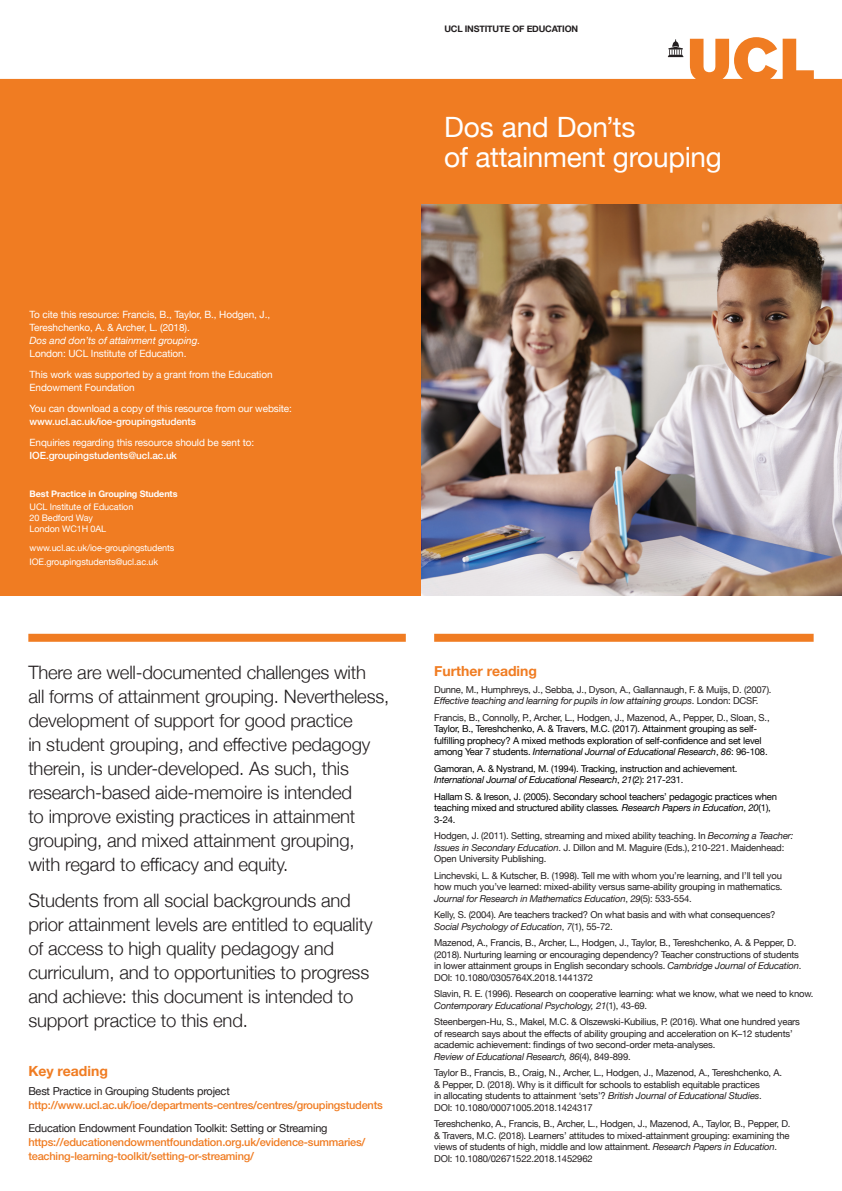
<style>
.page{position:relative;width:842px;height:1191px;background:#fff}
.page>*{position:absolute;margin:0;border:0;box-sizing:border-box;transform-origin:0 0}
.t1{font:28px "Helvetica Neue";letter-spacing:-.01em;color:#fff}
.t2{font:300 18.5px/24px "Helvetica Neue";letter-spacing:-.01em;color:#231f20}
.t3{font:700 14px "Helvetica Neue";color:#f07c22}
.t4{font:500 11px/14px "Helvetica Neue";letter-spacing:-.02em;color:#f07c22}
.t5{font:11px "Helvetica Neue";letter-spacing:-.02em;color:#231f20}
.t6{font:10px/13px "Helvetica Neue";letter-spacing:-.01em;color:#fff}
.t7{font:9.5px/11.5px "Helvetica Neue";letter-spacing:-.02em;color:#231f20}
.t8{font:9.5px/11.5px "Helvetica Neue";letter-spacing:-.02em;color:#000}
.t9{font:9px/11px "Helvetica Neue";letter-spacing:-.01em;color:#fff}
.t10{font:700 9px "Helvetica Neue";letter-spacing:-.01em;color:#fff}
.t11{font:700 9px "Helvetica Neue";letter-spacing:-.02em;color:#231f20}
.s1{font-style:italic}
.s2{font-weight:500}
.s3{color:#231f20}
</style>
<div class="page">
<div style="left:28px;top:634px;width:378px;height:8px;background:#f07c22"></div>
<div style="left:0;top:204px;width:421px;height:391px;background:#f07c22"></div>
<svg style="left:0;top:37px;width:842px;height:167px;fill:#f07c22"></svg>
<svg style="left:668px;top:39px;width:15px;height:18px"></svg>
<img style="left:421px;top:204px;width:421px;height:391px">
<div style="left:434px;top:634px;width:380px;height:8px;background:#f07c22"></div>
<p class="t11" style="left:444px;top:22px;width:135px">UCL INSTITUTE OF EDUCATION</p>
<p class="t1" style="left:444px;top:107px;width:193px">Dos and Don’ts</p>
<p class="t1" style="left:444px;top:137px;width:279px">of attainment grouping</p>
<p class="t6" style="left:30px;top:308px;width:242px">To cite this resource: Francis, B., Taylor, B., Hodgen, J., Tereshchenko, A. &amp; Archer, L. (2018).<br><span class="s1">Dos and don’ts of attainment grouping</span>.<br>London: UCL Institute of Education.</p>
<p class="t6" style="left:30px;top:368px;width:244px">This work was supported by a grant from the Education<br>Endowment Foundation</p>
<p class="t6" style="left:30px;top:402px;width:264px">You can download a copy of this resource from our website: <span class="s2">www.ucl.ac.uk/ioe-groupingstudents</span></p>
<p class="t6" style="left:30px;top:436px;width:226px">Enquiries regarding this resource should be sent to:<br><span class="s2">IOE.groupingstudents@ucl.ac.uk</span></p>
<p class="t10" style="left:30px;top:486px;width:149px">Best Practice in Grouping Students</p>
<p class="t9" style="left:30px;top:502px;width:105px">UCL Institute of Education<br>20 Bedford Way<br>London WC1H 0AL</p>
<p class="t9" style="left:30px;top:543px;width:146px">www.ucl.ac.uk/ioe-groupingstudents</p>
<p class="t9" style="left:30px;top:557px;width:130px">IOE.groupingstudents@ucl.ac.uk</p>
<p class="t2" style="left:28px;top:659px;width:362px">There are well-documented challenges with<br>all forms of attainment grouping. Nevertheless, development of support for good practice<br>in student grouping, and effective pedagogy therein, is under-developed. As such, this research-based aide-memoire is intended<br>to improve existing practices in attainment grouping, and mixed attainment grouping, with regard to efficacy and equity.</p>
<p class="t2" style="left:28px;top:886px;width:346px">Students from all social backgrounds and prior attainment levels are entitled to equality of access to high quality pedagogy and curriculum, and to opportunities to progress and achieve: this document is intended to support practice to this end.</p>
<p class="t3" style="left:28px;top:1059px;width:81px">Key reading</p>
<p class="t5" style="left:28px;top:1083px;width:203px">Best Practice in Grouping Students project</p>
<p class="t4" style="left:28px;top:1098px;width:356px">http://www.ucl.ac.uk/ioe/departments-centres/centres/groupingstudents</p>
<p class="t5" style="left:28px;top:1120px;width:301px">Education Endowment Foundation Toolkit: Setting or Streaming</p>
<p class="t4" style="left:28px;top:1135px;width:339px">https://educationendowmentfoundation.org.uk/evidence-summaries/ teaching-learning-toolkit/setting-or-streaming/</p>
<p class="t3" style="left:434px;top:660px;width:104px">Further reading</p>
<p class="t7" style="left:434px;top:684px;width:339px">Dunne, M., Humphreys, J., Sebba, J., Dyson, A., Gallannaugh, F. &amp; Muijs, D. (2007).<br><span class="s1">Effective teaching and learning for pupils in low attaining groups</span>. London: DCSF.</p>
<p class="t8" style="left:434px;top:712px;width:337px"><span class="s3">Francis, B., Connolly, P., Archer, L., Hodgen, J., Mazenod, A., Pepper, D., Sloan, S., </span>Taylor, B., Tereshchenko, A. &amp; Travers, M.C. (2017). Attainment grouping as self&shy;fulfilling prophecy? A mixed methods exploration of self-confidence and set level among Year 7 students. <span class="s1">International Journal of Educational Research</span>, <span class="s1">86</span>: 96-108.</p>
<p class="t8" style="left:434px;top:763px;width:305px">Gamoran, A. &amp; Nystrand, M. (1994). Tracking, instruction and achievement.<br><span class="s1">International Journal of Educational Research</span>, <span class="s1">21</span>(2): 217-231.</p>
<p class="t8" style="left:434px;top:791px;width:344px">Hallam S. &amp; Ireson, J. (2005). Secondary school teachers’ pedagogic practices when teaching mixed and structured ability classes<span class="s1">. Research Papers in Education</span>, <span class="s1">20</span>(1),<br>3-24.</p>
<p class="t7" style="left:434px;top:830px;width:361px">Hodgen, J. (2011). Setting, streaming and mixed ability teaching. In <span class="s1">Becoming a Teacher:<br>Issues in Secondary Education</span>. J. Dillon and M. Maguire (Eds.), 210-221. Maidenhead:<br>Open University Publishing.</p>
<p class="t7" style="left:434px;top:870px;width:350px;text-align:justify">Linchevski, L. &amp; Kutscher, B. (1998). Tell me with whom you’re learning, and I’ll tell you how much you’ve learned: mixed-ability versus same-ability grouping in mathematics.<br><span class="s1">Journal for Research in Mathematics Education</span>, <span class="s1">29</span>(5): 533-554.</p>
<p class="t7" style="left:434px;top:909px;width:343px">Kelly, S. (2004). Are teachers tracked? On what basis and with what consequences?<br><span class="s1">Social Psychology of Education</span>, <span class="s1">7</span>(1), 55-72.</p>
<p class="t7" style="left:434px;top:937px;width:369px">Mazenod, A., Francis, B., Archer, L., Hodgen, J., Taylor, B., Tereshchenko, A. &amp; Pepper, D. (2018). Nurturing learning or encouraging dependency? Teacher constructions of students in lower attainment groups in English secondary schools. <span class="s1">Cambridge Journal of Education</span>.<br>DOI: 10.1080/0305764X.2018.1441372</p>
<p class="t7" style="left:434px;top:988px;width:381px">Slavin, R. E. (1996). Research on cooperative learning: what we know, what we need to know.<br><span class="s1">Contemporary Educational Psychology, 21</span>(1), 43-69.</p>
<p class="t7" style="left:434px;top:1016px;width:367px">Steenbergen-Hu, S., Makel, M.C. &amp; Olszewski-Kubilius, P. (2016). What one hundred years of research says about the effects of ability grouping and acceleration on K–12 students’ academic achievement: findings of two second-order meta-analyses.<br><span class="s1">Review of Educational Research, 86</span>(4), 849-899.</p>
<p class="t7" style="left:434px;top:1067px;width:349px">Taylor B., Francis, B., Craig, N., Archer, L., Hodgen, J., Mazenod, A., Tereshchenko, A. &amp; Pepper, D. (2018). Why is it difficult for schools to establish equitable practices<br>in allocating students to attainment ‘sets’? <span class="s1">British Journal of Educational Studies</span>.<br>DOI: 10.1080/00071005.2018.1424317</p>
<p class="t7" style="left:434px;top:1118px;width:358px">Tereshchenko, A., Francis, B., Archer, L., Hodgen, J., Mazenod, A., Taylor, B., Pepper, D. &amp; Travers, M.C. (2018). Learners’ attitudes to mixed-attainment grouping: examining the views of students of high, middle and low attainment. <span class="s1">Research Papers in Education</span>.<br>DOI: 10.1080/02671522.2018.1452962</p>
</div>
